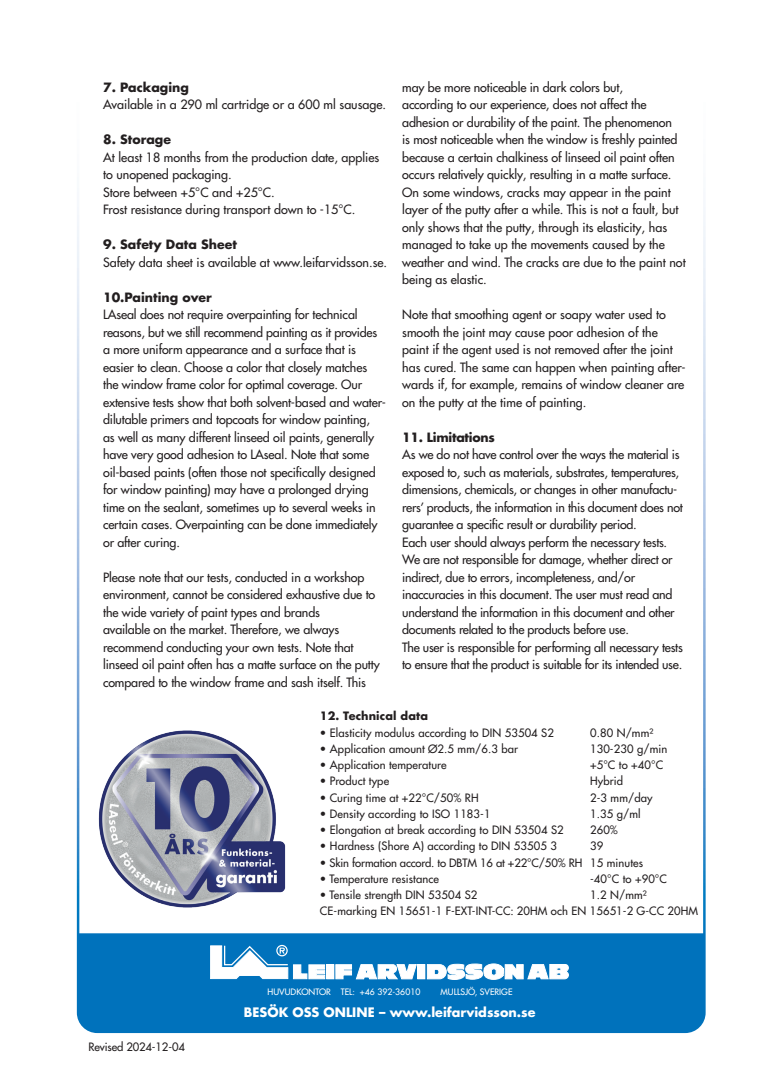
<style>
.page{position:relative;width:780px;height:1088px;background:#fff}
.page>*{position:absolute;margin:0;border:0;box-sizing:border-box;transform-origin:0 0}
.t1{font:700 12.75px "Futura LT Pro";color:#fff}
.t2{font:500 12.5px/17.5px "Futura LT Pro";letter-spacing:-.01em;color:#231f20}
.t3{font:700 12.5px "Futura LT Pro";color:#231f20}
.t4{font:700 12.5px "Futura LT Pro";letter-spacing:-.02em;color:#231f20}
.t5{font:500 11.25px/16.2px "Futura LT Pro";letter-spacing:.01em;color:#231f20}
.t6{font:500 11.25px "Futura LT Pro";letter-spacing:-.01em;color:#231f20}
.t7{font:700 11.25px "Futura LT Pro";letter-spacing:.01em;color:#231f20}
.t8{font:500 8.62px "Futura LT Pro";color:#fff}
</style>
<div class="page">
<div style="left:78px;top:933px;width:626px;height:99px;background:#0072bc"></div>
<div style="left:418px;top:964px;width:7px;height:15px;background:#fff"></div>
<div style="left:327px;top:965px;width:7px;height:14px;background:#fff"></div>
<svg style="left:335px;top:964px;width:81px;height:15px"></svg>
<svg style="left:427px;top:942px;width:141px;height:38px"></svg>
<svg style="left:210px;top:944px;width:115px;height:35px"></svg>
<img style="left:98px;top:730px;width:188px;height:178px">
<p class="t2" style="left:402px;top:78px;width:285px">may be more noticeable in dark colors but,<br>according to our experience, does not affect the adhesion or durability of the paint. The phenomenon<br>is most noticeable when the window is freshly painted because a certain chalkiness of linseed oil paint often occurs relatively quickly, resulting in a matte surface.<br>On some windows, cracks may appear in the paint layer of the putty after a while. This is not a fault, but only shows that the putty, through its elasticity, has managed to take up the movements caused by the weather and wind. The cracks are due to the paint not being as elastic.</p>
<p class="t2" style="left:402px;top:305px;width:285px">Note that smoothing agent or soapy water used to smooth the joint may cause poor adhesion of the paint if the agent used is not removed after the joint has cured. The same can happen when painting after&shy;wards if, for example, remains of window cleaner are on the putty at the time of painting.</p>
<p class="t4" style="left:402px;top:427px;width:94px">11. Limitations</p>
<p class="t2" style="left:402px;top:445px;width:282px">As we do not have control over the ways the material is exposed to, such as materials, substrates, temperatures, dimensions, chemicals, or changes in other manufactu&shy;rers’ products, the information in this document does not guarantee a specific result or durability period.<br>Each user should always perform the necessary tests.<br>We are not responsible for damage, whether direct or indirect, due to errors, incompleteness, and/or inaccuracies in this document. The user must read and understand the information in this document and other documents related to the products before use.<br>The user is responsible for performing all necessary tests to ensure that the product is suitable for its intended use.</p>
<p class="t7" style="left:320px;top:707px;width:110px">12. Technical data</p>
<p class="t5" style="left:320px;top:724px;width:235px">• Elasticity modulus according to DIN 53504 S2</p>
<p class="t5" style="left:590px;top:724px;width:65px">0.80 N/mm²</p>
<p class="t5" style="left:320px;top:740px;width:200px">• Application amount Ø2.5 mm/6.3 bar</p>
<p class="t5" style="left:590px;top:740px;width:79px">130-230 g/min</p>
<p class="t5" style="left:320px;top:756px;width:128px">• Application temperature</p>
<p class="t5" style="left:590px;top:756px;width:75px">+5°C to +40°C</p>
<p class="t5" style="left:320px;top:772px;width:71px">• Product type</p>
<p class="t5" style="left:590px;top:772px;width:34px">Hybrid</p>
<p class="t5" style="left:320px;top:789px;width:160px">• Curing time at +22°C/50% RH</p>
<p class="t5" style="left:590px;top:789px;width:64px">2-3 mm/day</p>
<p class="t5" style="left:320px;top:805px;width:172px">• Density according to ISO 1183-1</p>
<p class="t5" style="left:590px;top:805px;width:52px">1.35 g/ml</p>
<p class="t5" style="left:320px;top:821px;width:245px">• Elongation at break according to DIN 53504 S2</p>
<p class="t5" style="left:590px;top:821px;width:29px">260%</p>
<p class="t5" style="left:320px;top:837px;width:238px">• Hardness (Shore A) according to DIN 53505 3</p>
<p class="t5" style="left:590px;top:837px;width:15px">39</p>
<p class="t6" style="left:320px;top:854px;width:324px">• Skin formation accord. to DBTM 16 at +22°C/50% RH 15 minutes</p>
<p class="t5" style="left:320px;top:870px;width:120px">• Temperature resistance</p>
<p class="t5" style="left:590px;top:870px;width:78px">-40°C to +90°C</p>
<p class="t5" style="left:320px;top:886px;width:159px">• Tensile strength DIN 53504 S2</p>
<p class="t3" style="left:103px;top:77px;width:87px">7. Packaging</p>
<p class="t2" style="left:103px;top:95px;width:284px">Available in a 290 ml cartridge or a 600 ml sausage.</p>
<p class="t3" style="left:103px;top:130px;width:69px">8. Storage</p>
<p class="t2" style="left:103px;top:148px;width:278px">At least 18 months from the production date, applies to unopened packaging.<br>Store between +5°C and +25°C.<br>Frost resistance during transport down to -15°C.</p>
<p class="t3" style="left:103px;top:235px;width:135px">9. Safety Data Sheet</p>
<p class="t2" style="left:103px;top:253px;width:285px">Safety data sheet is available at www.leifarvidsson.se.</p>
<p class="t3" style="left:103px;top:287px;width:110px">10.Painting over</p>
<p class="t2" style="left:103px;top:305px;width:284px">LAseal does not require overpainting for technical reasons, but we still recommend painting as it provides a more uniform appearance and a surface that is easier to clean. Choose a color that closely matches<br>the window frame color for optimal coverage. Our extensive tests show that both solvent-based and water&shy;dilutable primers and topcoats for window painting,<br>as well as many different linseed oil paints, generally have very good adhesion to LAseal. Note that some oil-based paints (often those not specifically designed for window painting) may have a prolonged drying time on the sealant, sometimes up to several weeks in certain cases. Overpainting can be done immediately or after curing.</p>
<p class="t2" style="left:103px;top:568px;width:278px">Please note that our tests, conducted in a workshop environment, cannot be considered exhaustive due to the wide variety of paint types and brands<br>available on the market. Therefore, we always recommend conducting your own tests. Note that linseed oil paint often has a matte surface on the putty compared to the window frame and sash itself. This</p>
<p class="t5" style="left:320px;top:886px;width:379px;text-indent:270px">1.2 N/mm²<br>CE-marking EN 15651-1 F-EXT-INT-CC: 20HM och EN 15651-2 G-CC 20HM</p>
<p class="t6" style="left:89px;top:1038px;width:98px">Revised 2024-12-04</p>
<p class="t8" style="left:267px;top:985px;width:154px">HUVUDKONTOR TEL: +46 392-36010</p>
<p class="t8" style="left:440px;top:985px;width:74px">MULLSJÖ, SVERIGE</p>
<p class="t1" style="left:244px;top:1002px;width:293px">BESÖK OSS ONLINE – www.leifarvidsson.se</p>
</div>
